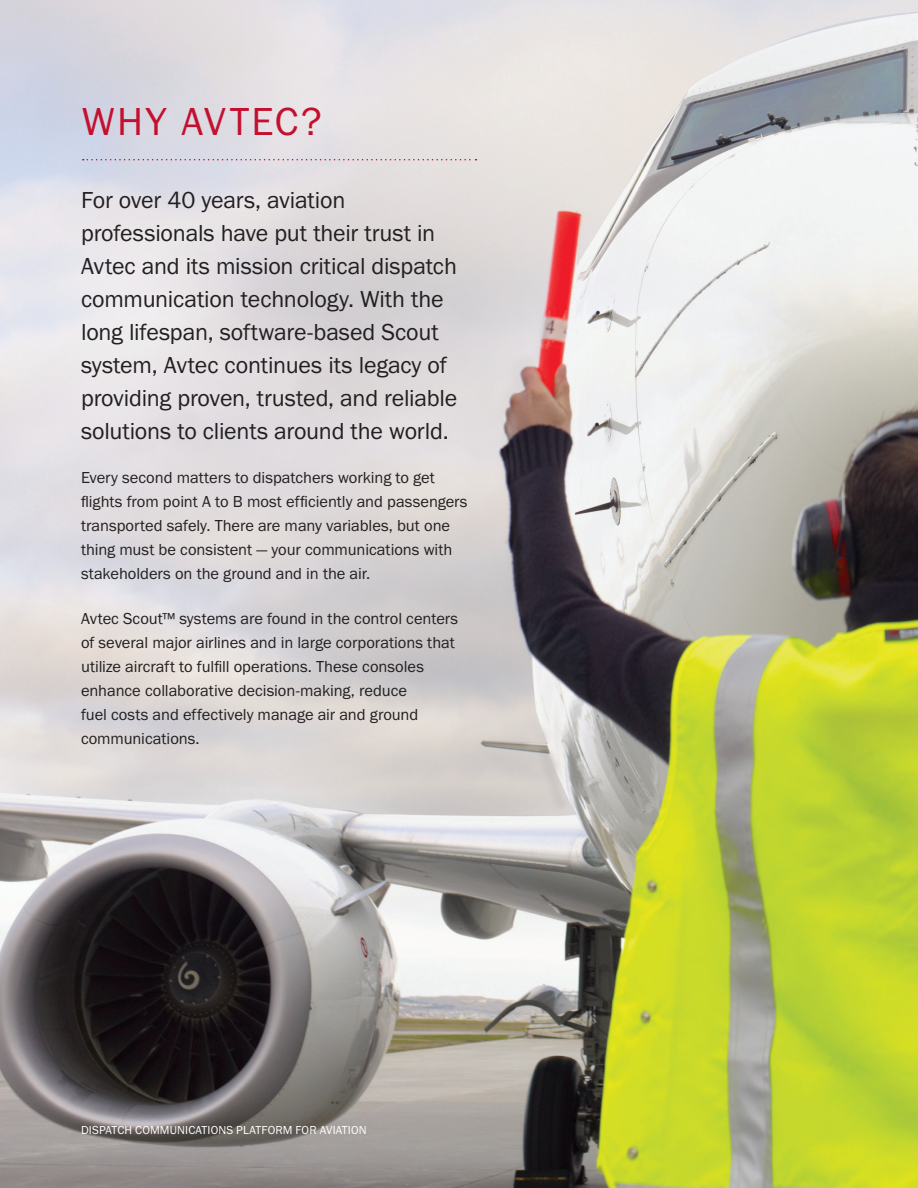
<style>
.page{position:relative;width:918px;height:1188px;background:#fff}
.page>*{position:absolute;margin:0;border:0;box-sizing:border-box;transform-origin:0 0}
.t1{font:40.5px "Franklin Gothic URW Boo";letter-spacing:.055em;color:#c3102f}
.t2{font:24px/33px "Franklin Gothic URW Boo";letter-spacing:-.01em;color:#231f20}
.t3{font:16.5px/24px "Franklin Gothic URW Boo";letter-spacing:-.005em;color:#231f20}
.t4{font:12px "Franklin Gothic URW Boo";letter-spacing:.01em;color:#fff}
</style>
<div class="page">
<img style="left:0;top:0;width:918px;height:1188px">
<svg style="left:83px;top:159px;width:394px;height:1px"></svg>
<h1 class="t1" style="left:82px;top:96px;width:241px">WHY AVTEC?</h1>
<p class="t2" style="left:81px;top:183px;width:378px">For over 40 years, aviation professionals have put their trust in Avtec and its mission critical dispatch communication technology. With the long lifespan, software-based Scout system, Avtec continues its legacy of providing proven, trusted, and reliable solutions to clients around the world.</p>
<p class="t3" style="left:81px;top:466px;width:388px">Every second matters to dispatchers working to get flights from point A to B most efficiently and passengers transported safely. There are many variables, but one thing must be consistent — your communications with stakeholders on the ground and in the air.</p>
<p class="t3" style="left:81px;top:606px;width:379px">Avtec Scout™ systems are found in the control centers of several major airlines and in large corporations that utilize aircraft to fulfill operations. These consoles enhance collaborative decision-making, reduce<br>fuel costs and effectively manage air and ground communications.</p>
<p class="t4" style="left:81px;top:1123px;width:287px">DISPATCH COMMUNICATIONS PLATFORM FOR AVIATION</p>
</div>
